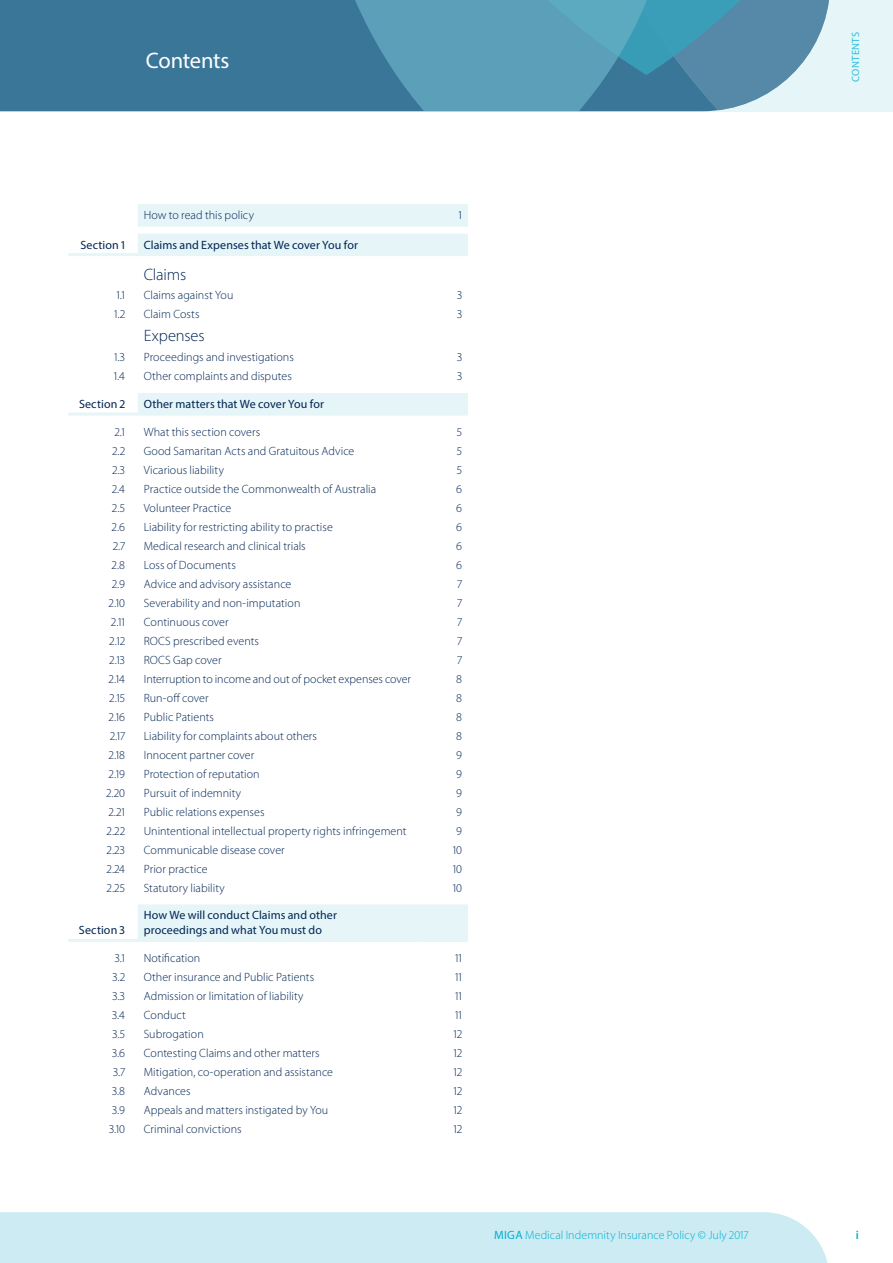
<style>
.page{position:relative;width:893px;height:1263px;background:#fff}
.page>*{position:absolute;margin:0;border:0;box-sizing:border-box;transform-origin:0 0}
.t1{font:22.5px "Myriad Pro";letter-spacing:-.015em;color:#fff}
.t2{font:300 16.5px "Myriad Pro";letter-spacing:-.01em;color:#002453}
.t3{font:300 12px "Myriad Pro";letter-spacing:.005em;color:#002453}
.t4{font:12px/15px "Myriad Pro";letter-spacing:.005em;color:#002453}
.t5{font:300 12px "Myriad Pro";letter-spacing:.005em;color:#00b1d0}
.t6{font:600 12px "Myriad Pro";color:#00b1d0}
.t7{font:10.5px "Myriad Pro";letter-spacing:.04em;color:#2cc0da}
.s1{font-weight:400}
</style>
<div class="page">
<div style="left:0;top:0;width:893px;height:111px;background:#e5f5f8"></div>
<div style="left:0;top:1212px;width:828px;height:51px;background:#ccebf3"></div>
<div style="left:0;top:0;width:296px;height:111px;background:#397698"></div>
<svg style="left:296px;top:0;width:533px;height:111px;background:#5696b1"></svg>
<svg style="left:138px;top:204px;width:330px;height:735px"></svg>
<hr style="left:138px;top:224px;width:283px;height:3px;background:#e5f5f8">
<hr style="left:421px;top:224px;width:47px;height:3px;background:#e5f5f8">
<hr style="left:68px;top:253px;width:70px;height:3px;background:#e5f5f8">
<hr style="left:138px;top:253px;width:283px;height:3px;background:#e5f5f8">
<hr style="left:421px;top:253px;width:47px;height:3px;background:#e5f5f8">
<hr style="left:68px;top:413px;width:70px;height:3px;background:#e5f5f8">
<hr style="left:138px;top:413px;width:283px;height:3px;background:#e5f5f8">
<hr style="left:421px;top:413px;width:47px;height:3px;background:#e5f5f8">
<hr style="left:68px;top:939px;width:70px;height:3px;background:#e5f5f8">
<hr style="left:138px;top:939px;width:283px;height:3px;background:#e5f5f8">
<hr style="left:421px;top:939px;width:47px;height:3px;background:#e5f5f8">
<h1 class="t1" style="left:146px;top:47px;width:85px">Contents</h1>
<p class="t7" style="left:849px;top:82px;width:52px;rotate:-90deg">CONTENTS</p>
<p class="t3" style="left:144px;top:208px;width:112px">How to read this policy</p>
<p class="t3" style="left:458px;top:208px;width:5px">1</p>
<p class="t4" style="left:80px;top:237px;width:46px">Section 1</p>
<p class="t4" style="left:144px;top:237px;width:216px">Claims and Expenses that We cover You for</p>
<h2 class="t2" style="left:144px;top:264px;width:44px">Claims</h2>
<p class="t3" style="left:117px;top:288px;width:10px">1.1</p>
<p class="t3" style="left:144px;top:288px;width:91px">Claims against You</p>
<p class="t3" style="left:457px;top:288px;width:7px">3</p>
<p class="t3" style="left:114px;top:307px;width:12px">1.2</p>
<p class="t3" style="left:144px;top:307px;width:57px">Claim Costs</p>
<p class="t3" style="left:457px;top:307px;width:7px">3</p>
<h2 class="t2" style="left:144px;top:326px;width:62px">Expenses</h2>
<p class="t3" style="left:114px;top:350px;width:12px">1.3</p>
<p class="t3" style="left:144px;top:350px;width:152px">Proceedings and investigations</p>
<p class="t3" style="left:457px;top:350px;width:7px">3</p>
<p class="t3" style="left:114px;top:369px;width:13px">1.4</p>
<p class="t3" style="left:144px;top:369px;width:150px">Other complaints and disputes</p>
<p class="t3" style="left:457px;top:369px;width:7px">3</p>
<p class="t4" style="left:79px;top:396px;width:47px">Section 2</p>
<p class="t4" style="left:144px;top:396px;width:182px">Other matters that We cover You for</p>
<p class="t3" style="left:115px;top:425px;width:12px">2.1</p>
<p class="t3" style="left:144px;top:425px;width:118px">What this section covers</p>
<p class="t3" style="left:457px;top:425px;width:7px">5</p>
<p class="t3" style="left:112px;top:444px;width:14px">2.2</p>
<p class="t3" style="left:144px;top:444px;width:212px">Good Samaritan Acts and Gratuitous Advice</p>
<p class="t3" style="left:457px;top:444px;width:7px">5</p>
<p class="t3" style="left:112px;top:463px;width:14px">2.3</p>
<p class="t3" style="left:144px;top:463px;width:82px">Vicarious liability</p>
<p class="t3" style="left:457px;top:463px;width:7px">5</p>
<p class="t3" style="left:112px;top:482px;width:14px">2.4</p>
<p class="t3" style="left:144px;top:482px;width:234px">Practice outside the Commonwealth of Australia</p>
<p class="t3" style="left:456px;top:482px;width:7px">6</p>
<p class="t3" style="left:112px;top:501px;width:14px">2.5</p>
<p class="t3" style="left:144px;top:501px;width:89px">Volunteer Practice</p>
<p class="t3" style="left:456px;top:501px;width:7px">6</p>
<p class="t3" style="left:112px;top:520px;width:15px">2.6</p>
<p class="t3" style="left:144px;top:520px;width:191px">Liability for restricting ability to practise</p>
<p class="t3" style="left:456px;top:520px;width:7px">6</p>
<p class="t3" style="left:113px;top:539px;width:13px">2.7</p>
<p class="t3" style="left:144px;top:539px;width:163px">Medical research and clinical trials</p>
<p class="t3" style="left:456px;top:539px;width:7px">6</p>
<p class="t3" style="left:112px;top:558px;width:15px">2.8</p>
<p class="t3" style="left:144px;top:558px;width:94px">Loss of Documents</p>
<p class="t3" style="left:456px;top:558px;width:7px">6</p>
<p class="t3" style="left:112px;top:577px;width:14px">2.9</p>
<p class="t3" style="left:144px;top:577px;width:149px">Advice and advisory assistance</p>
<p class="t3" style="left:457px;top:577px;width:6px">7</p>
<p class="t3" style="left:109px;top:596px;width:18px">2.10</p>
<p class="t3" style="left:144px;top:596px;width:158px">Severability and non-imputation</p>
<p class="t3" style="left:457px;top:596px;width:6px">7</p>
<p class="t3" style="left:111px;top:614px;width:15px">2.11</p>
<p class="t3" style="left:144px;top:614px;width:86px">Continuous cover</p>
<p class="t3" style="left:457px;top:614px;width:6px">7</p>
<p class="t3" style="left:110px;top:633px;width:17px">2.12</p>
<p class="t3" style="left:144px;top:633px;width:117px">ROCS prescribed events</p>
<p class="t3" style="left:457px;top:633px;width:6px">7</p>
<p class="t3" style="left:110px;top:652px;width:17px">2.13</p>
<p class="t3" style="left:144px;top:652px;width:79px">ROCS Gap cover</p>
<p class="t3" style="left:457px;top:652px;width:6px">7</p>
<p class="t3" style="left:109px;top:671px;width:18px">2.14</p>
<p class="t3" style="left:144px;top:671px;width:269px">Interruption to income and out of pocket expenses cover</p>
<p class="t3" style="left:456px;top:671px;width:7px">8</p>
<p class="t3" style="left:110px;top:690px;width:17px">2.15</p>
<p class="t3" style="left:144px;top:690px;width:66px">Run-off cover</p>
<p class="t3" style="left:456px;top:690px;width:7px">8</p>
<p class="t3" style="left:109px;top:709px;width:18px">2.16</p>
<p class="t3" style="left:144px;top:709px;width:72px">Public Patients</p>
<p class="t3" style="left:456px;top:709px;width:7px">8</p>
<p class="t3" style="left:110px;top:728px;width:16px">2.17</p>
<p class="t3" style="left:144px;top:728px;width:175px">Liability for complaints about others</p>
<p class="t3" style="left:456px;top:728px;width:7px">8</p>
<p class="t3" style="left:109px;top:747px;width:18px">2.18</p>
<p class="t3" style="left:144px;top:747px;width:112px">Innocent partner cover</p>
<p class="t3" style="left:456px;top:747px;width:7px">9</p>
<p class="t3" style="left:109px;top:766px;width:18px">2.19</p>
<p class="t3" style="left:144px;top:766px;width:117px">Protection of reputation</p>
<p class="t3" style="left:456px;top:766px;width:7px">9</p>
<p class="t3" style="left:106px;top:785px;width:20px">2.20</p>
<p class="t3" style="left:144px;top:785px;width:99px">Pursuit of indemnity</p>
<p class="t3" style="left:456px;top:785px;width:7px">9</p>
<p class="t3" style="left:109px;top:804px;width:18px">2.21</p>
<p class="t3" style="left:144px;top:804px;width:122px">Public relations expenses</p>
<p class="t3" style="left:456px;top:804px;width:7px">9</p>
<p class="t3" style="left:107px;top:823px;width:20px">2.22</p>
<p class="t3" style="left:144px;top:823px;width:264px">Unintentional intellectual property rights infringement</p>
<p class="t3" style="left:456px;top:823px;width:7px">9</p>
<p class="t3" style="left:107px;top:842px;width:20px">2.23</p>
<p class="t3" style="left:144px;top:842px;width:143px">Communicable disease cover</p>
<p class="t3" style="left:453px;top:842px;width:11px">10</p>
<p class="t3" style="left:107px;top:861px;width:20px">2.24</p>
<p class="t3" style="left:144px;top:861px;width:65px">Prior practice</p>
<p class="t3" style="left:453px;top:861px;width:11px">10</p>
<p class="t3" style="left:107px;top:880px;width:20px">2.25</p>
<p class="t3" style="left:144px;top:880px;width:83px">Statutory liability</p>
<p class="t3" style="left:453px;top:880px;width:11px">10</p>
<p class="t4" style="left:79px;top:923px;width:48px">Section 3</p>
<p class="t4" style="left:144px;top:908px;width:195px">How We will conduct Claims and other proceedings and what You must do</p>
<p class="t3" style="left:115px;top:951px;width:12px">3.1</p>
<p class="t3" style="left:144px;top:951px;width:58px">Notification</p>
<p class="t3" style="left:455px;top:951px;width:8px">11</p>
<p class="t3" style="left:113px;top:970px;width:14px">3.2</p>
<p class="t3" style="left:144px;top:970px;width:172px">Other insurance and Public Patients</p>
<p class="t3" style="left:455px;top:970px;width:8px">11</p>
<p class="t3" style="left:113px;top:989px;width:14px">3.3</p>
<p class="t3" style="left:144px;top:989px;width:161px">Admission or limitation of liability</p>
<p class="t3" style="left:455px;top:989px;width:8px">11</p>
<p class="t3" style="left:112px;top:1008px;width:14px">3.4</p>
<p class="t3" style="left:144px;top:1008px;width:44px">Conduct</p>
<p class="t3" style="left:455px;top:1008px;width:8px">11</p>
<p class="t3" style="left:113px;top:1027px;width:14px">3.5</p>
<p class="t3" style="left:144px;top:1027px;width:61px">Subrogation</p>
<p class="t3" style="left:453px;top:1027px;width:10px">12</p>
<p class="t3" style="left:112px;top:1046px;width:14px">3.6</p>
<p class="t3" style="left:144px;top:1046px;width:177px">Contesting Claims and other matters</p>
<p class="t3" style="left:453px;top:1046px;width:10px">12</p>
<p class="t3" style="left:113px;top:1065px;width:13px">3.7</p>
<p class="t3" style="left:144px;top:1065px;width:191px">Mitigation, co-operation and assistance</p>
<p class="t3" style="left:453px;top:1065px;width:10px">12</p>
<p class="t3" style="left:112px;top:1084px;width:14px">3.8</p>
<p class="t3" style="left:144px;top:1084px;width:48px">Advances</p>
<p class="t3" style="left:453px;top:1084px;width:10px">12</p>
<p class="t3" style="left:112px;top:1103px;width:14px">3.9</p>
<p class="t3" style="left:144px;top:1103px;width:186px">Appeals and matters instigated by You</p>
<p class="t3" style="left:453px;top:1103px;width:10px">12</p>
<p class="t3" style="left:109px;top:1122px;width:17px">3.10</p>
<p class="t3" style="left:144px;top:1122px;width:99px">Criminal convictions</p>
<p class="t3" style="left:453px;top:1122px;width:10px">12</p>
<p class="t5" style="left:494px;top:1228px;width:256px"><span class="s1">MIGA</span> Medical Indemnity Insurance Policy © July 2017</p>
<p class="t6" style="left:856px;top:1227px;width:5px">i</p>
</div>
